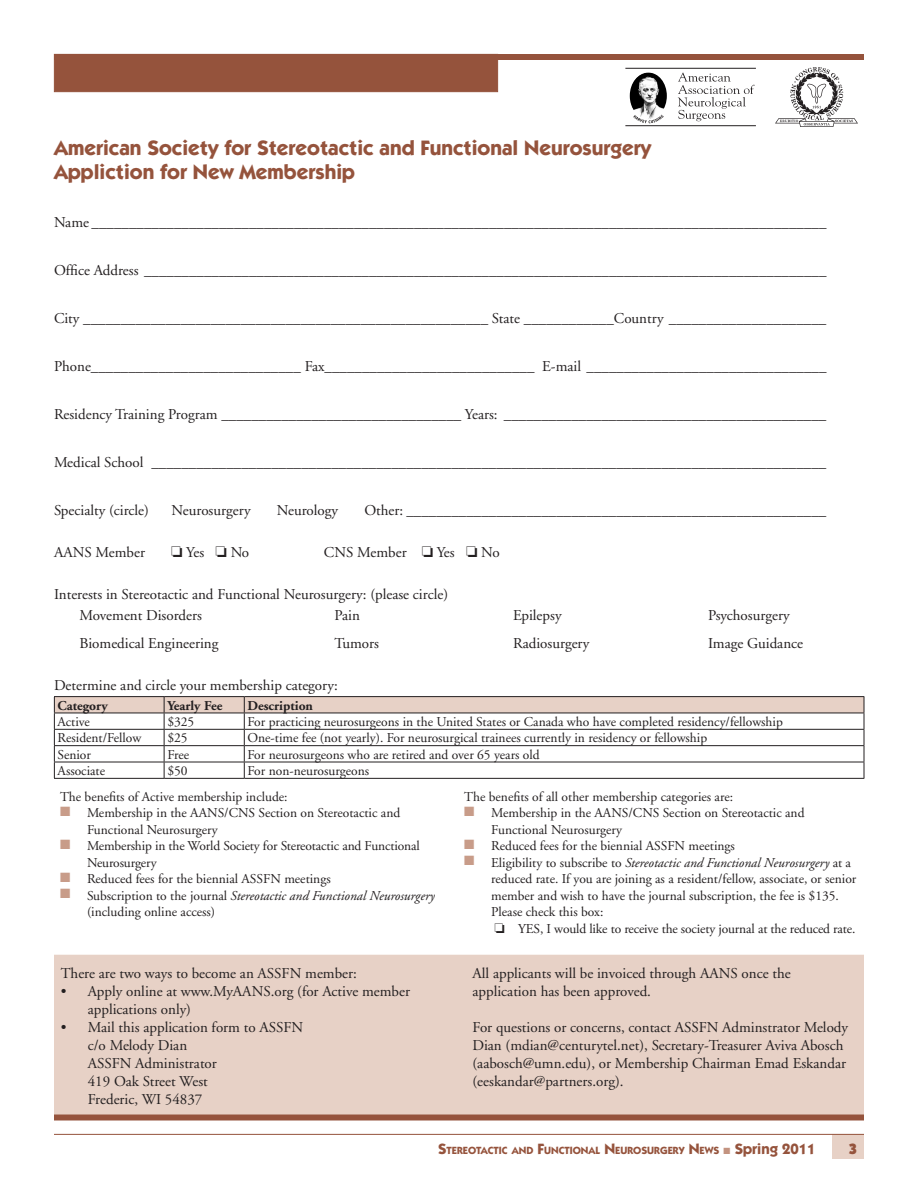
<style>
.page{position:relative;width:918px;height:1188px;background:#fff}
.page>*{position:absolute;margin:0;border:0;box-sizing:border-box;transform-origin:0 0}
.Heading_12pt{font:700 21px "Itc Kabel";color:#95533c}
.line_text{font:15px/18px "Adobe Garamond";color:#231f20}
.bullets{font:15px/18px "Adobe Garamond";color:#231f20}
.t1{font:900 15px "Itc Kabel";color:#95533c}
.bullets-2{font:13.5px/16.5px "Adobe Garamond";color:#231f20}
.HTML_Preformatted{font:13.5px "Adobe Garamond Pro";letter-spacing:-.01em;color:#231f20}
.basic_bold{font:700 13.5px "Adobe Garamond";color:#231f20}
.t2{font:700 10.5px "Itc Kabel";color:#95533c}
.s1{color:#c89c89}
.s2{font-style:italic}
.s3{font-size:15px}
</style>
<div class="page">
<div style="left:833px;top:1134px;width:31px;height:25px;background:#e7d1c6"></div>
<hr style="left:54px;top:1134px;width:810px;height:1px;background:#95533c">
<div style="left:54px;top:54px;width:810px;height:6px;background:#95533c"></div>
<hr style="left:54px;top:696px;width:110px;height:1px;background:#231f20">
<hr style="left:164px;top:696px;width:80px;height:1px;background:#231f20">
<hr style="left:244px;top:696px;width:620px;height:1px;background:#231f20">
<hr style="left:54px;top:778px;width:110px;height:1px;background:#231f20">
<hr style="left:164px;top:778px;width:80px;height:1px;background:#231f20">
<hr style="left:244px;top:778px;width:620px;height:1px;background:#231f20">
<svg style="left:54px;top:697px;width:811px;height:81px"></svg>
<div style="left:54px;top:955px;width:810px;height:160px;background:#e7d1c6"></div>
<div style="left:54px;top:54px;width:444px;height:38px;background:#95533c"></div>
<img style="left:775px;top:68px;width:82px;height:59px">
<svg style="left:636px;top:119px;width:25px;height:4px"></svg>
<hr style="left:625px;top:68px;width:131px;height:1px;background:#231f20">
<hr style="left:625px;top:125px;width:131px;height:1px;background:#231f20">
<svg style="left:678px;top:72px;width:76px;height:49px"></svg>
<img style="left:630px;top:72px;width:37px;height:47px">
<div style="left:54px;top:1114px;width:810px;height:6px;background:#95533c"></div>
<p class="Heading_12pt" style="left:54px;top:136px;width:599px">American Society for Stereotactic and Functional Neurosurgery</p>
<p class="Heading_12pt" style="left:54px;top:160px;width:303px">Appliction for New Membership</p>
<p class="line_text" style="left:54px;top:214px;width:774px">Name __________________________________________________________________________________________________</p>
<p class="line_text" style="left:54px;top:262px;width:774px">Office Address ___________________________________________________________________________________________</p>
<p class="line_text" style="left:54px;top:310px;width:774px">City ______________________________________________________ State ____________Country _____________________</p>
<p class="line_text" style="left:54px;top:358px;width:774px">Phone____________________________ Fax____________________________ E-mail ________________________________</p>
<p class="line_text" style="left:54px;top:406px;width:774px">Residency Training Program ________________________________ Years: ___________________________________________</p>
<p class="line_text" style="left:54px;top:454px;width:774px">Medical School __________________________________________________________________________________________</p>
<p class="line_text" style="left:54px;top:502px;width:97px">Specialty (circle)</p>
<p class="line_text" style="left:172px;top:502px;width:81px">Neurosurgery</p>
<p class="line_text" style="left:277px;top:502px;width:63px">Neurology</p>
<p class="line_text" style="left:364px;top:502px;width:464px">Other: ________________________________________________________</p>
<p class="line_text" style="left:54px;top:544px;width:93px">AANS Member</p>
<p class="line_text" style="left:186px;top:544px;width:20px">Yes</p>
<p class="line_text" style="left:231px;top:544px;width:20px">No</p>
<p class="line_text" style="left:324px;top:544px;width:84px">CNS Member</p>
<p class="line_text" style="left:437px;top:544px;width:20px">Yes</p>
<p class="line_text" style="left:481px;top:544px;width:20px">No</p>
<p class="line_text" style="left:54px;top:586px;width:396px">Interests in Stereotactic and Functional Neurosurgery: (please circle)</p>
<p class="line_text" style="left:80px;top:607px;width:124px">Movement Disorders</p>
<p class="line_text" style="left:334px;top:607px;width:27px">Pain</p>
<p class="line_text" style="left:513px;top:607px;width:50px">Epilepsy</p>
<p class="line_text" style="left:708px;top:607px;width:83px">Psychosurgery</p>
<p class="line_text" style="left:80px;top:635px;width:141px">Biomedical Engineering</p>
<p class="line_text" style="left:334px;top:635px;width:46px">Tumors</p>
<p class="line_text" style="left:513px;top:635px;width:78px">Radiosurgery</p>
<p class="line_text" style="left:708px;top:635px;width:97px">Image Guidance</p>
<p class="line_text" style="left:54px;top:677px;width:285px">Determine and circle your membership category:</p>
<p class="basic_bold" style="left:58px;top:698px;width:52px">Category</p>
<p class="basic_bold" style="left:167px;top:698px;width:57px">Yearly Fee</p>
<p class="basic_bold" style="left:248px;top:698px;width:67px">Description</p>
<p class="bullets-2" style="left:58px;top:714px;width:34px">Active</p>
<p class="bullets-2" style="left:167px;top:714px;width:29px">$325</p>
<p class="bullets-2" style="left:248px;top:714px;width:537px">For practicing neurosurgeons in the United States or Canada who have completed residency/fellowship</p>
<p class="bullets-2" style="left:58px;top:730px;width:85px">Resident/Fellow</p>
<p class="bullets-2" style="left:167px;top:730px;width:22px">$25</p>
<p class="bullets-2" style="left:248px;top:730px;width:461px">One-time fee (not yearly). For neurosurgical trainees currently in residency or fellowship</p>
<p class="bullets-2" style="left:58px;top:747px;width:35px">Senior</p>
<p class="bullets-2" style="left:167px;top:747px;width:23px">Free</p>
<p class="bullets-2" style="left:248px;top:747px;width:294px">For neurosurgeons who are retired and over 65 years old</p>
<p class="bullets-2" style="left:58px;top:763px;width:49px">Associate</p>
<p class="bullets-2" style="left:167px;top:763px;width:22px">$50</p>
<p class="bullets-2" style="left:248px;top:763px;width:123px">For non-neurosurgeons</p>
<p class="bullets-2" style="left:60px;top:788px;width:229px">The benefits of Active membership include:</p>
<p class="bullets-2" style="left:87px;top:805px;width:315px;text-indent:-27px"><span class="s1">■</span> Membership in the AANS/CNS Section on Stereotactic and<br>Functional Neurosurgery</p>
<p class="bullets-2" style="left:87px;top:838px;width:334px;text-indent:-27px"><span class="s1">■</span> Membership in the World Society for Stereotactic and Functional<br>Neurosurgery</p>
<p class="bullets-2" style="left:60px;top:871px;width:272px"><span class="s1">■</span> Reduced fees for the biennial ASSFN meetings</p>
<p class="bullets-2" style="left:87px;top:887px;width:349px;text-indent:-27px"><span class="s1">■</span> Subscription to the journal <span class="s2">Stereotactic and Functional Neurosurgery </span>(including online access)</p>
<p class="bullets-2" style="left:464px;top:788px;width:270px">The benefits of all other membership categories are:</p>
<p class="bullets-2" style="left:491px;top:805px;width:315px;text-indent:-27px"><span class="s1">■</span> Membership in the AANS/CNS Section on Stereotactic and<br>Functional Neurosurgery</p>
<p class="bullets-2" style="left:464px;top:838px;width:272px"><span class="s1">■</span> Reduced fees for the biennial ASSFN meetings</p>
<p class="bullets-2" style="left:491px;top:854px;width:367px;text-indent:-27px"><span class="s1">■</span> Eligibility to subscribe to <span class="s2">Stereotactic and Functional Neurosurgery</span> at a reduced rate. If you are joining as a resident/fellow, associate, or senior member and wish to have the journal subscription, the fee is $135.<br>Please check this box:</p>
<p class="HTML_Preformatted" style="left:495px;top:920px;width:362px">□ YES, I would like to receive the society journal at the reduced rate.</p>
<p class="line_text" style="left:61px;top:964px;width:298px">There are two ways to become an ASSFN member:</p>
<p class="bullets" style="left:88px;top:982px;width:324px;text-indent:-27px">• Apply online at www.MyAANS.org (for Active member applications only)</p>
<p class="bullets" style="left:88px;top:1018px;width:217px;text-indent:-27px">• Mail this application form to ASSFN c/o Melody Dian<br>ASSFN Administrator<br>419 Oak Street West<br>Frederic, WI 54837</p>
<p class="line_text" style="left:472px;top:964px;width:320px">All applicants will be invoiced through AANS once the application has been approved.</p>
<p class="line_text" style="left:472px;top:1018px;width:377px">For questions or concerns, contact ASSFN Adminstrator Melody Dian (mdian@centurytel.net), Secretary-Treasurer Aviva Abosch (aabosch@umn.edu), or Membership Chairman Emad Eskandar (eeskandar@partners.org).</p>
<p class="t2" style="left:438px;top:1144px;width:379px"><span class="s3">S</span>TEREOTACTIC AND <span class="s3">F</span>UNCTIONAL <span class="s3">N</span>EUROSURGERY <span class="s3">N</span>EWS <span class="s3">Spring 2011</span></p>
<p class="t1" style="left:849px;top:1139px;width:10px">3</p>
</div>
